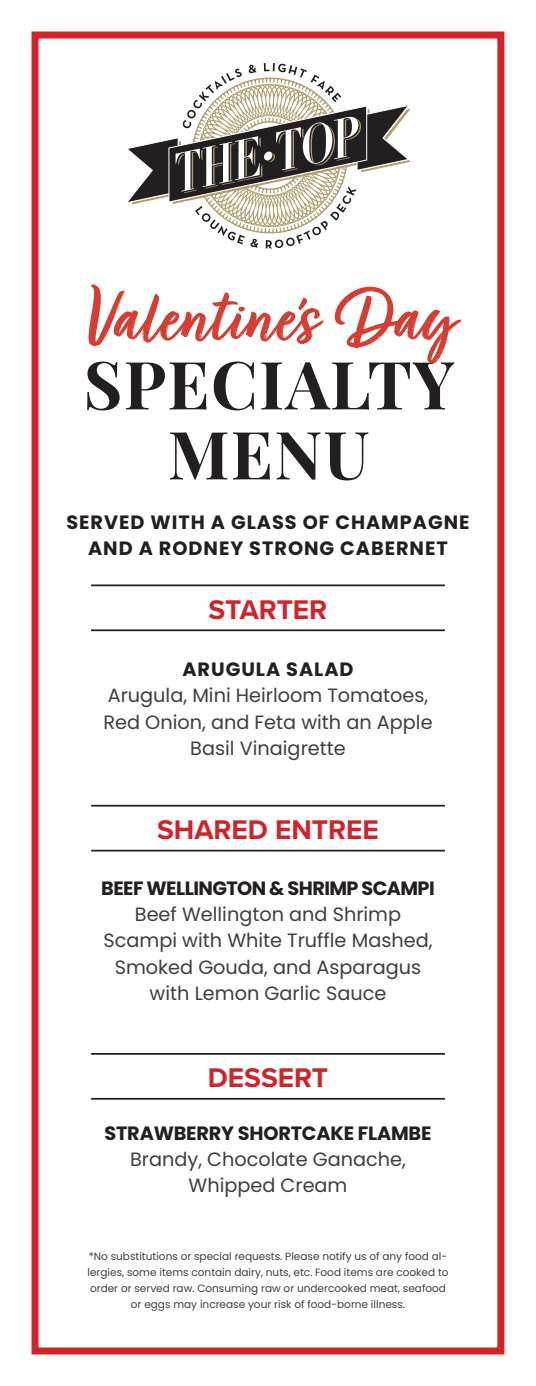
<style>
.page{position:relative;width:536px;height:1386px;background:#fff}
.page>*{position:absolute;margin:0;border:0;box-sizing:border-box;transform-origin:0 0}
.t1{font:82.25px "Turbinado Bold Pro";color:#d53f33}
.t2{font:700 66.5px "Playfair Display";letter-spacing:.02em;color:#231f20}
.t3{font:700 28px "Proxima Nova";color:#d1232a}
.t4{font:19.25px/26.2px "Poppins";color:#3e3e3f;text-align:center}
.t5{font:700 19.25px "Poppins";letter-spacing:.05em;color:#231f20}
.t6{font:700 19.25px "Poppins";letter-spacing:-.03em;color:#231f20}
.t7{font:700 19.25px "Poppins";letter-spacing:-.01em;color:#231f20}
.t8{font:10.5px/15.8px "Poppins";color:#3e3e3f;text-align:center}
</style>
<div class="page">
<div style="left:31px;top:32px;width:473px;height:1322px;background:#fff;border:7px solid #d1232a"></div>
<hr style="left:91px;top:629px;width:353px;height:2px;background:#231f20">
<hr style="left:91px;top:584px;width:353px;height:2px;background:#231f20">
<hr style="left:91px;top:850px;width:353px;height:2px;background:#231f20">
<hr style="left:91px;top:805px;width:353px;height:2px;background:#231f20">
<hr style="left:91px;top:1098px;width:353px;height:2px;background:#231f20">
<hr style="left:91px;top:1053px;width:353px;height:2px;background:#231f20">
<svg style="left:128px;top:63px;width:282px;height:185px"></svg>
<p class="t1" style="left:84px;top:274px;width:369px">Valentine’s Day</p>
<p class="t2" style="left:83px;top:332px;width:372px">SPECIALTY</p>
<p class="t2" style="left:168px;top:402px;width:203px">MENU</p>
<p class="t5" style="left:66px;top:511px;width:404px">SERVED WITH A GLASS OF CHAMPAGNE</p>
<p class="t5" style="left:88px;top:537px;width:361px">AND A RODNEY STRONG CABERNET</p>
<p class="t3" style="left:208px;top:588px;width:120px">STARTER</p>
<p class="t5" style="left:182px;top:658px;width:172px">ARUGULA SALAD</p>
<p class="t4" style="left:103px;top:683px;width:330px">Arugula, Mini Heirloom Tomatoes,<br>Red Onion, and Feta with an Apple<br>Basil Vinaigrette</p>
<p class="t3" style="left:157px;top:809px;width:223px">SHARED ENTREE</p>
<p class="t6" style="left:101px;top:877px;width:335px">BEEF WELLINGTON &amp; SHRIMP SCAMPI</p>
<p class="t4" style="left:135px;top:901px;width:268px">Beef Wellington and Shrimp</p>
<p class="t4" style="left:103px;top:928px;width:330px">Scampi with White Truffle Mashed,<br>Smoked Gouda, and Asparagus with Lemon Garlic Sauce</p>
<p class="t3" style="left:208px;top:1057px;width:122px">DESSERT</p>
<p class="t7" style="left:104px;top:1122px;width:328px">STRAWBERRY SHORTCAKE FLAMBE</p>
<p class="t4" style="left:130px;top:1146px;width:277px">Brandy, Chocolate Ganache,<br>Whipped Cream</p>
<p class="t8" style="left:87px;top:1249px;width:362px">*No substitutions or special requests. Please notify us of any food al&shy;lergies, some items contain dairy, nuts, etc. Food items are cooked to order or served raw. Consuming raw or undercooked meat, seafood or eggs may increase your risk of food-borne illness.</p>
</div>
